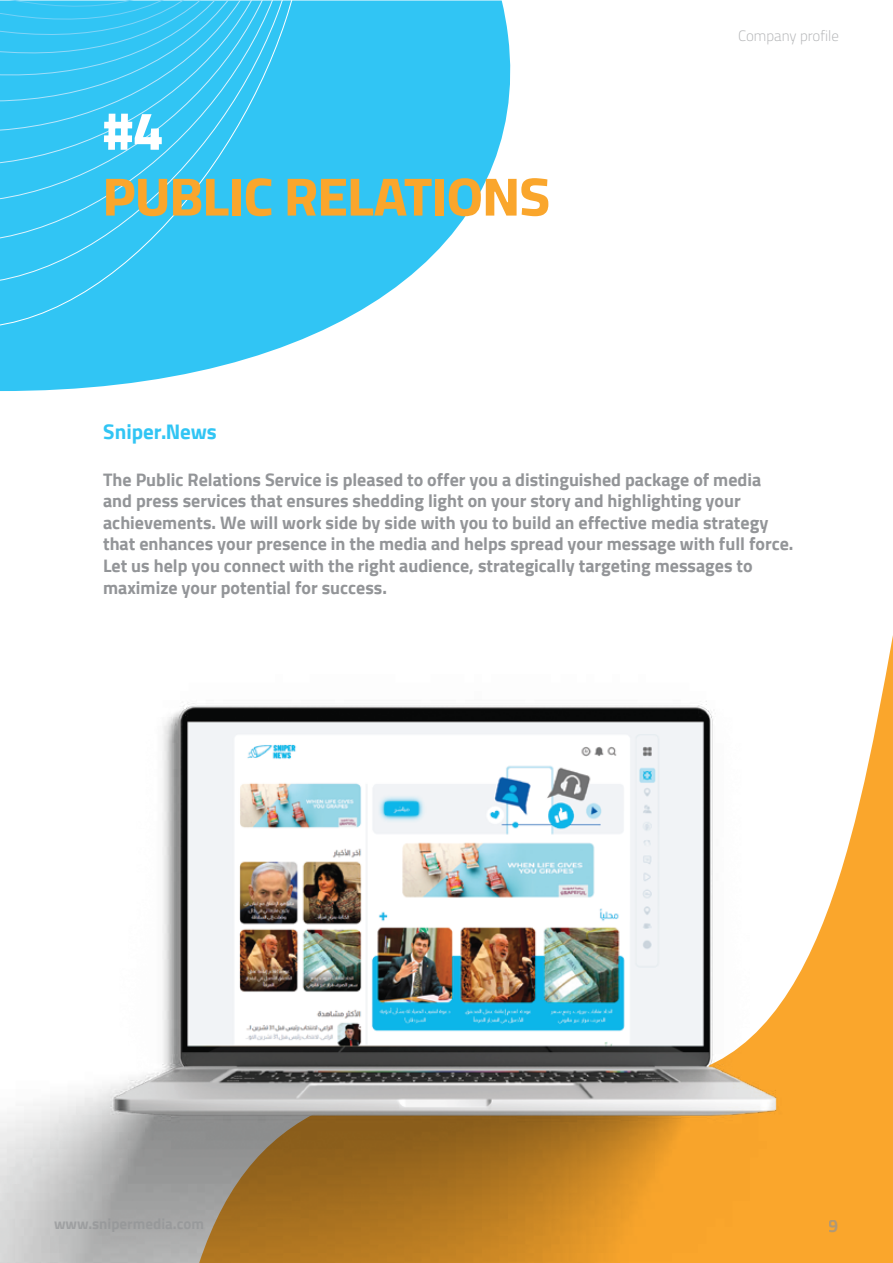
<style>
.page{position:relative;width:893px;height:1263px;background:#fff}
.page>*{position:absolute;margin:0;border:0;box-sizing:border-box;transform-origin:0 0}
.t1{font:800 54px "Cairo";color:#faa62c}
.t2{font:800 54px "Cairo";color:#fff}
.t3{font:700 21px "Cairo";color:#31c5f4}
.t4{font:700 18px/21.6px "Cairo";color:#939598}
.t5{font:700 18px "Cairo";color:#929496}
.t6{font:15px "Cairo";color:#939598}
</style>
<div class="page">
<svg style="left:0;top:1px;width:511px;height:390px;fill:#31c5f4"></svg>
<svg style="left:0;top:0;width:339px;height:381px;background:#3cc8f4"></svg>
<img style="left:0;top:668px;width:893px;height:595px">
<h1 class="t2" style="left:103px;top:91px;width:61px">#4</h1>
<h1 class="t1" style="left:103px;top:156px;width:448px">PUBLIC RELATIONS</h1>
<p class="t6" style="left:738px;top:24px;width:102px">Company profile</p>
<p class="t3" style="left:103px;top:419px;width:115px">Sniper.News</p>
<p class="t4" style="left:103px;top:469px;width:692px">The Public Relations Service is pleased to offer you a distinguished package of media and press services that ensures shedding light on your story and highlighting your achievements. We will work side by side with you to build an effective media strategy that enhances your presence in the media and helps spread your message with full force.<br>Let us help you connect with the right audience, strategically targeting messages to maximize your potential for success.</p>
<p class="t5" style="left:829px;top:1216px;width:12px">9</p>
</div>
